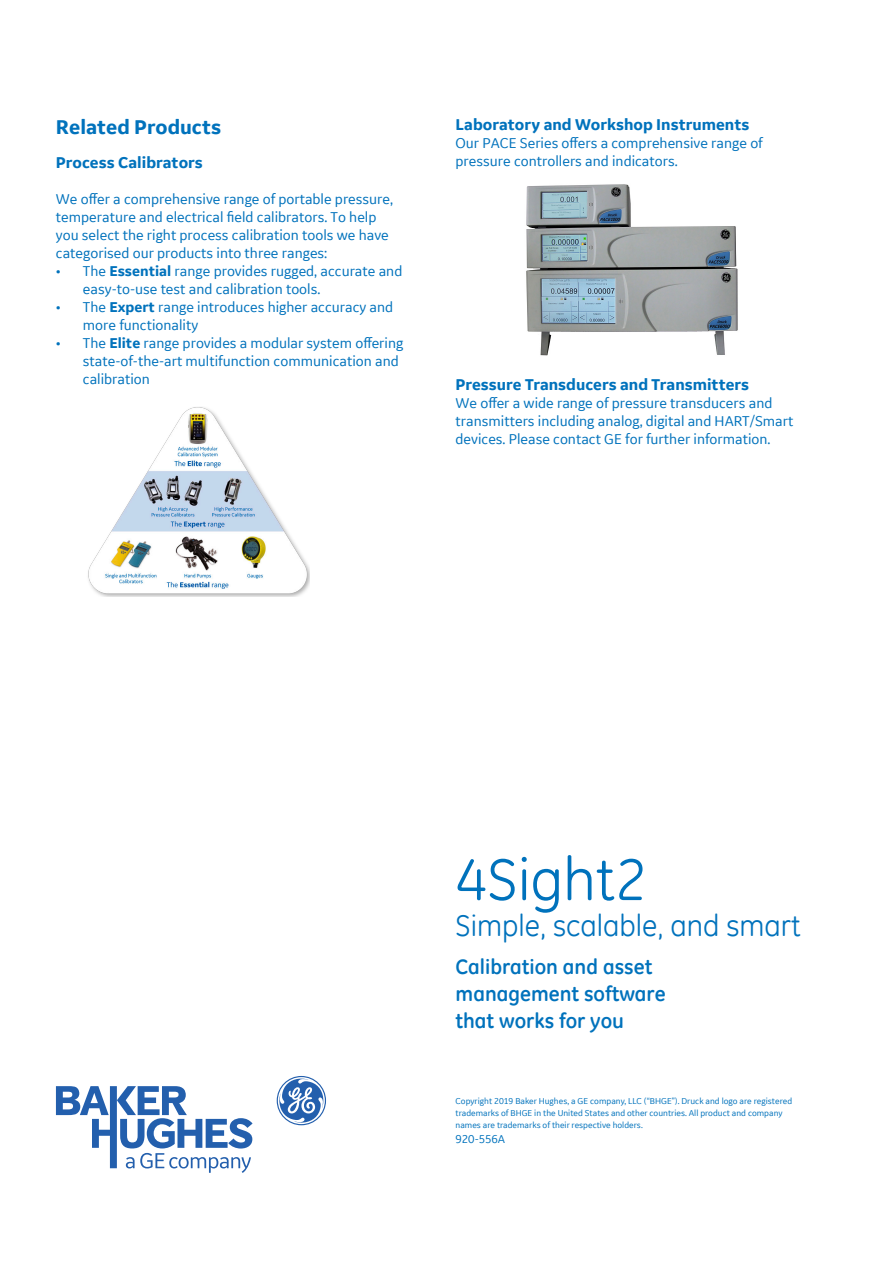
<style>
.page{position:relative;width:893px;height:1263px;background:#fff}
.page>*{position:absolute;margin:0;border:0;box-sizing:border-box;transform-origin:0 0}
.Product_name{font:60px "GE Inspira";color:#0072bc}
.Main_head{font:30px "GE Inspira";color:#0072bc}
.Headline{font:700 21px/27px "GE Inspira";color:#0072bc}
.t1{font:700 21px "GE Inspira Sans";color:#0072bc}
.Sub-head_11pt_Bold{font:700 16.5px "GE Inspira Sans";color:#0072bc}
.Body_text{font:15px/18px "GE Inspira Sans";color:#0072bc}
.Copyright{font:12px "GE Inspira Sans";color:#0072bc}
.Copyright-2{font:9px/12px "GE Inspira Sans";color:#0072bc}
.s1{font-weight:700}
</style>
<div class="page">
<img style="left:526px;top:184px;width:212px;height:172px">
<img style="left:88px;top:407px;width:221px;height:190px">
<svg style="left:56px;top:1076px;width:270px;height:97px"></svg>
<p class="t1" style="left:56px;top:114px;width:167px">Related Products</p>
<p class="Sub-head_11pt_Bold" style="left:56px;top:152px;width:148px">Process Calibrators</p>
<p class="Body_text" style="left:56px;top:190px;width:339px">We offer a comprehensive range of portable pressure, temperature and electrical field calibrators. To help you select the right process calibration tools we have categorised our products into three ranges:</p>
<p class="Body_text" style="left:83px;top:262px;width:321px;text-indent:-27px">• The <span class="s1">Essential</span> range provides rugged, accurate and easy-to-use test and calibration tools.</p>
<p class="Body_text" style="left:83px;top:298px;width:312px;text-indent:-27px">• The <span class="s1">Expert</span> range introduces higher accuracy and more functionality</p>
<p class="Body_text" style="left:83px;top:334px;width:322px;text-indent:-27px">• The <span class="s1">Elite</span> range provides a modular system offering state-of-the-art multifunction communication and calibration</p>
<p class="Sub-head_11pt_Bold" style="left:456px;top:115px;width:295px">Laboratory and Workshop Instruments</p>
<p class="Body_text" style="left:456px;top:134px;width:309px">Our PACE Series offers a comprehensive range of pressure controllers and indicators.</p>
<p class="Sub-head_11pt_Bold" style="left:456px;top:374px;width:295px">Pressure Transducers and Transmitters</p>
<p class="Body_text" style="left:456px;top:394px;width:339px">We offer a wide range of pressure transducers and transmitters including analog, digital and HART/Smart devices. Please contact GE for further information.</p>
<p class="Product_name" style="left:456px;top:841px;width:193px">4Sight2</p>
<p class="Main_head" style="left:456px;top:906px;width:347px">Simple, scalable, and smart</p>
<p class="Headline" style="left:456px;top:952px;width:212px">Calibration and asset management software that works for you</p>
<p class="Copyright-2" style="left:456px;top:1095px;width:338px">Copyright 2019 Baker Hughes, a GE company, LLC (“BHGE”). Druck and logo are registered trademarks of BHGE in the United States and other countries. All product and company names are trademarks of their respective holders.</p>
<p class="Copyright" style="left:456px;top:1132px;width:51px">920-556A</p>
</div>
